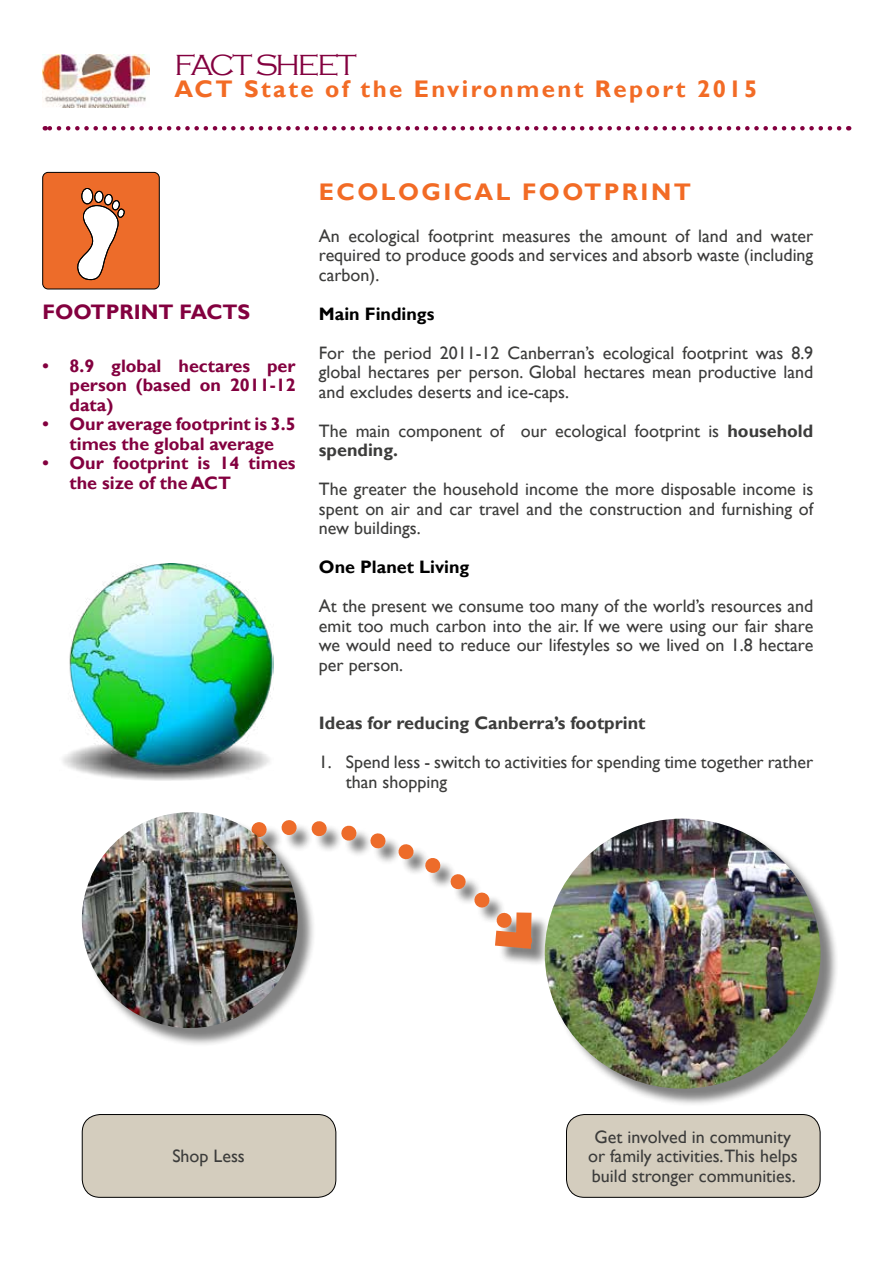
<style>
.page{position:relative;width:893px;height:1263px;background:#fff}
.page>*{position:absolute;margin:0;border:0;box-sizing:border-box;transform-origin:0 0}
.t1{font:300 30px "Copperplate Gothic";letter-spacing:-.075em;color:#83003f}
.t2{font:700 24px "Gill Sans";letter-spacing:.1em;color:#f26b25}
.t3{font:700 21px "Gill Sans";color:#83003f}
.t4{font:18px/19.5px "Gill Sans";color:#3c3c3b;text-align:justify}
.t5{font:700 18px/19.5px "Gill Sans";color:#83003f;text-align:justify}
.t6{font:700 18px "Gill Sans";color:#3c3c3b}
.t7{font:700 18px "Gill Sans";color:#000}
.s1{font-weight:700}
</style>
<div class="page">
<img style="left:43px;top:55px;width:107px;height:52px">
<svg style="left:45px;top:126px;width:794px;height:4px"></svg>
<div style="left:141px;top:823px;width:409px;height:144px;background:#000;opacity:.5"></div>
<svg style="left:171px;top:812px;width:364px;height:139px"></svg>
<svg style="left:479px;top:897px;width:60px;height:60px"></svg>
<div style="left:43px;top:172px;width:116px;height:117px;background:#ed6c2a;border-radius:5px"></div>
<div style="left:43px;top:172px;width:116px;height:117px;border:1px solid #000;border-radius:5px"></div>
<svg style="left:76px;top:171px;width:49px;height:109px"></svg>
<img style="left:63px;top:564px;width:210px;height:217px">
<div style="left:84px;top:814px;width:232px;height:233px;background:#000;opacity:.5"></div>
<img style="left:82px;top:812px;width:216px;height:216px;border-radius:108px">
<div style="left:547px;top:821px;width:292px;height:286px;background:#000;opacity:.5"></div>
<img style="left:545px;top:819px;width:275px;height:270px">
<div style="left:82px;top:1114px;width:254px;height:83px;background:#d4cdbe;border-radius:18px"></div>
<div style="left:82px;top:1114px;width:254px;height:84px;border:1px solid #000;border-radius:18px"></div>
<div style="left:566px;top:1114px;width:254px;height:83px;background:#d4cdbe;border-radius:18px"></div>
<div style="left:566px;top:1114px;width:254px;height:84px;border:1px solid #000;border-radius:18px"></div>
<h1 class="t1" style="left:174px;top:49px;width:184px">FACT SHEET</h1>
<h2 class="t2" style="left:174px;top:75px;width:584px">ACT State of the Environment Report 2015</h2>
<p class="t3" style="left:43px;top:299px;width:209px">FOOTPRINT FACTS</p>
<p class="t5" style="left:70px;top:357px;width:228px;text-indent:-27px">• 8.9 global hectares per person (based on 2011-12 data)</p>
<p class="t5" style="left:43px;top:415px;width:255px;text-align:center">• Our average footprint is 3.5 times the global average</p>
<p class="t5" style="left:70px;top:454px;width:228px;text-indent:-27px">• Our footprint is 14 times the size of the ACT</p>
<h2 class="t2" style="left:319px;top:177px;width:373px">ECOLOGICAL FOOTPRINT</h2>
<p class="t4" style="left:319px;top:226px;width:496px">An ecological footprint measures the amount of land and water required to produce goods and services and absorb waste (including carbon).</p>
<p class="t7" style="left:319px;top:303px;width:117px">Main Findings</p>
<p class="t4" style="left:319px;top:343px;width:496px">For the period 2011-12 Canberran’s ecological footprint was 8.9 global hectares per person. Global hectares mean productive land and excludes deserts and ice-caps.</p>
<p class="t4" style="left:319px;top:421px;width:496px">The main component of our ecological footprint is <span class="s1">household spending.</span></p>
<p class="t4" style="left:319px;top:480px;width:496px">The greater the household income the more disposable income is spent on air and car travel and the construction and furnishing of new buildings.</p>
<p class="t7" style="left:319px;top:556px;width:152px">One Planet Living</p>
<p class="t4" style="left:319px;top:597px;width:496px">At the present we consume too many of the world’s resources and emit too much carbon into the air. If we were using our fair share we would need to reduce our lifestyles so we lived on 1.8 hectare per person.</p>
<p class="t6" style="left:319px;top:712px;width:328px">Ideas for reducing Canberra’s footprint</p>
<p class="t4" style="left:346px;top:753px;width:469px;text-indent:-27px">1. Spend less - switch to activities for spending time together rather than shopping</p>
<p class="t4" style="left:172px;top:1147px;width:74px">Shop Less</p>
<p class="t4" style="left:588px;top:1127px;width:211px;text-align:center">Get involved in community or family activities.This helps build stronger communities.</p>
</div>
